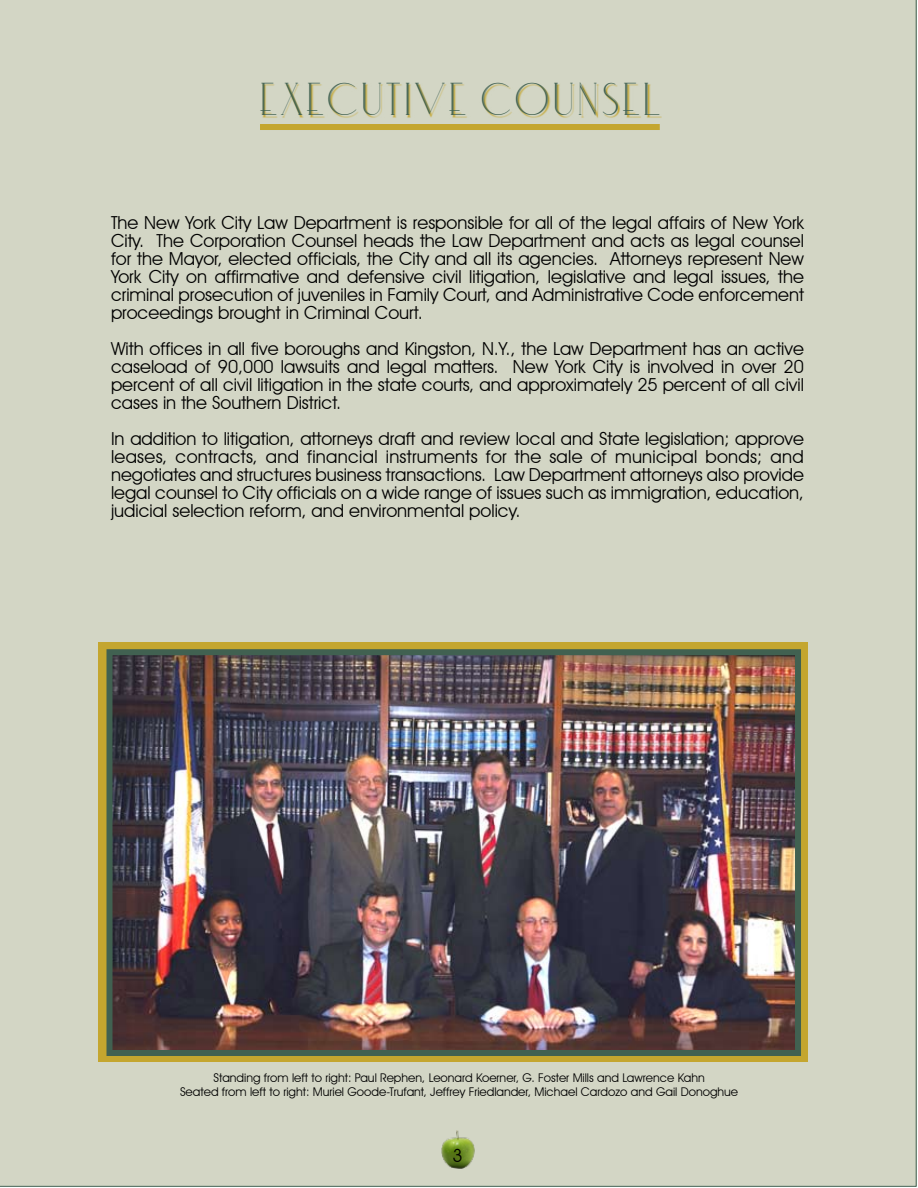
<style>
.page{position:relative;width:918px;height:1188px;background:#fff}
.page>*{position:absolute;margin:0;border:0;box-sizing:border-box;transform-origin:0 0}
.t1{font:44.85px "Elisia Inline";letter-spacing:.075em;color:#416151}
.t2{font:18px/18px "Avant Garde IT Cby BT";color:#000;text-align:justify}
.t3{font:12px/13.5px "Avant Garde IT Cby BT";color:#000;text-align:center}
</style>
<div class="page">
<div style="left:0;top:0;width:916px;height:1186px;background:#d3d6c5"></div>
<svg style="left:260px;top:83px;width:402px;height:35px;fill:#d3d6c5"></svg>
<div style="left:99px;top:643px;width:709px;height:419px;background:#c4a62f"></div>
<img style="left:113px;top:656px;width:681px;height:393px">
<div style="left:106px;top:649px;width:695px;height:407px;border:6px solid #416151"></div>
<div style="left:260px;top:124px;width:400px;height:6px;background:#c4a62f"></div>
<img style="left:441px;top:1131px;width:33px;height:38px">
<h1 class="t1" style="left:260px;top:77px;width:402px">EXECUTIVE COUNSEL</h1>
<p class="t2" style="left:111px;top:213px;width:695px">The New York City Law Department is responsible for all of the legal affairs of New York City. The Corporation Counsel heads the Law Department and acts as legal counsel for the Mayor, elected officials, the City and all its agencies. Attorneys represent New York City on affirmative and defensive civil litigation, legislative and legal issues, the criminal prosecution of juveniles in Family Court, and Administrative Code enforcement proceedings brought in Criminal Court.</p>
<p class="t2" style="left:111px;top:339px;width:694px">With offices in all five boroughs and Kingston, N.Y., the Law Department has an active caseload of 90,000 lawsuits and legal matters. New York City is involved in over 20 percent of all civil litigation in the state courts, and approximately 25 percent of all civil cases in the Southern District.</p>
<p class="t2" style="left:111px;top:429px;width:695px">In addition to litigation, attorneys draft and review local and State legislation; approve leases, contracts, and financial instruments for the sale of municipal bonds; and negotiates and structures business transactions. Law Department attorneys also provide legal counsel to City officials on a wide range of issues such as immigration, education, judicial selection reform, and environmental policy.</p>
<p class="t3" style="left:180px;top:1071px;width:560px">Standing from left to right: Paul Rephen, Leonard Koerner, G. Foster Mills and Lawrence Kahn<br>Seated from left to right: Muriel Goode-Trufant, Jeffrey Friedlander, Michael Cardozo and Gail Donoghue</p>
<p class="t2" style="left:453px;top:1146px;width:12px">3</p>
</div>
